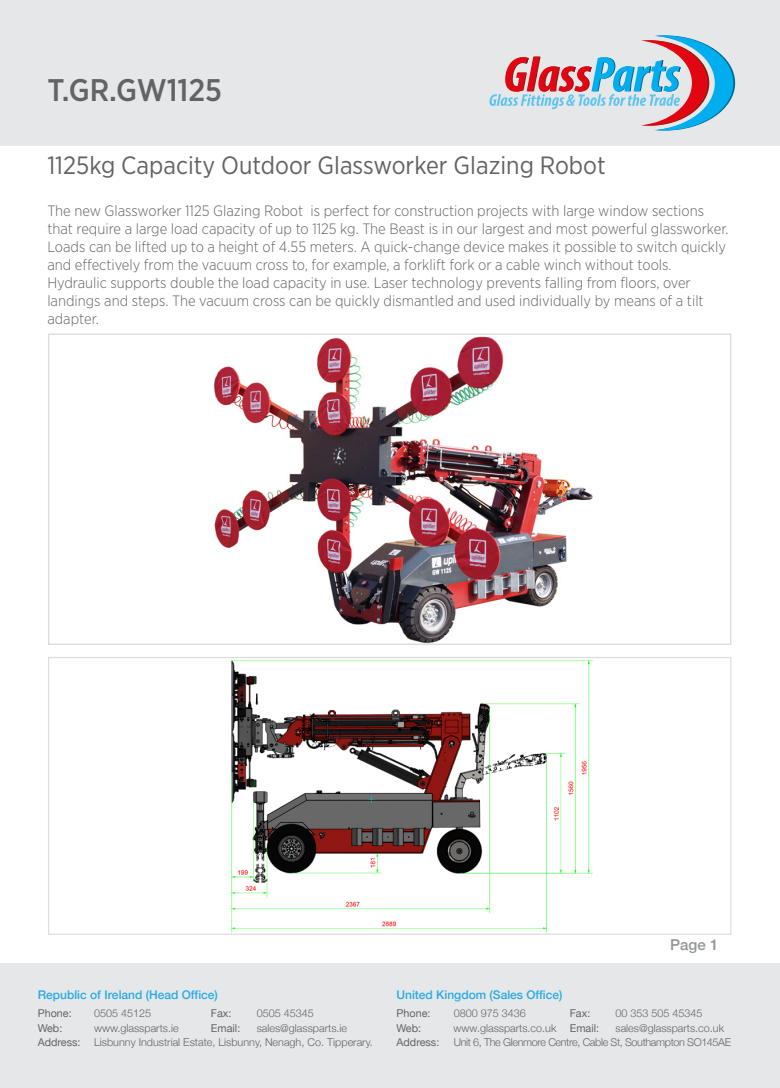
<style>
.page{position:relative;width:780px;height:1088px;background:#fff}
.page>*{position:absolute;margin:0;border:0;box-sizing:border-box;transform-origin:0 0}
.t1{font:500 31.25px "Gotham Narrow";color:#636366}
.t2{font:25px "Gotham Narrow";color:#636366}
.t3{font:300 15px/18px "Gotham Narrow";color:#636366}
.t4{font:500 15px "Helvetica Neue";color:#939598}
.t5{font:500 12px "Helvetica Neue";color:#27abe2}
.t6{font:300 10.75px "Helvetica Neue";color:#636466}
.t7{font:10.75px "Helvetica Neue";color:#636466}
.t8{font:300 10.75px "Helvetica Neue";letter-spacing:-.035em;color:#636466}
.s1{font-weight:400}
</style>
<div class="page">
<div style="left:0;top:964px;width:26px;height:124px;background:#e6e7e9"></div>
<div style="left:0;top:0;width:26px;height:145px;background:#e6e7e9"></div>
<div style="left:10px;top:964px;width:770px;height:124px;background:#e6e7e9"></div>
<div style="left:10px;top:0;width:770px;height:145px;background:#e6e7e9"></div>
<svg style="left:489px;top:35px;width:246px;height:96px"></svg>
<img style="left:213px;top:336px;width:380px;height:307px">
<img style="left:231px;top:660px;width:362px;height:273px">
<div style="left:48px;top:657px;width:683px;height:278px;border:1px solid #dcdddf"></div>
<p class="t1" style="left:47px;top:70px;width:176px">T.GR.GW1125</p>
<p class="t2" style="left:47px;top:150px;width:560px">1125kg Capacity Outdoor Glassworker Glazing Robot</p>
<p class="t3" style="left:47px;top:202px;width:682px">The new Glassworker 1125 Glazing Robot is perfect for construction projects with large window sections that require a large load capacity of up to 1125 kg. The Beast is in our largest and most powerful glassworker.<br>Loads can be lifted up to a height of 4.55 meters. A quick-change device makes it possible to switch quickly and effectively from the vacuum cross to, for example, a forklift fork or a cable winch without tools.</p>
<p class="t3" style="left:47px;top:274px;width:658px">Hydraulic supports double the load capacity in use. Laser technology prevents falling from floors, over landings and steps. The vacuum cross can be quickly dismantled and used individually by means of a tilt adapter.</p>
<p class="t5" style="left:38px;top:985px;width:182px">Republic of Ireland (Head Office)</p>
<p class="t7" style="left:38px;top:1005px;width:35px">Phone:</p>
<p class="t6" style="left:94px;top:1005px;width:58px">0505 45125</p>
<p class="t7" style="left:211px;top:1005px;width:22px">Fax:</p>
<p class="t6" style="left:257px;top:1005px;width:58px">0505 45345</p>
<p class="t7" style="left:38px;top:1020px;width:26px">Web:</p>
<p class="t6" style="left:94px;top:1019px;width:86px">www.glassparts.ie</p>
<p class="t7" style="left:211px;top:1020px;width:31px">Email:</p>
<p class="t6" style="left:257px;top:1019px;width:92px">sales@glassparts.ie</p>
<p class="t7" style="left:38px;top:1034px;width:44px">Address:</p>
<p class="t6" style="left:94px;top:1033px;width:280px">Lisbunny Industrial Estate, Lisbunny, Nenagh, Co. Tipperary.</p>
<p class="t4" style="left:670px;top:933px;width:50px">Page 1</p>
<p class="t5" style="left:396px;top:985px;width:167px">United Kingdom (Sales Office)</p>
<p class="t7" style="left:396px;top:1005px;width:35px">Phone:</p>
<p class="t6" style="left:453px;top:1005px;width:73px">0800 975 3436</p>
<p class="t7" style="left:569px;top:1005px;width:22px">Fax:</p>
<p class="t6" style="left:615px;top:1005px;width:88px">00 353 505 45345</p>
<p class="t7" style="left:396px;top:1020px;width:26px">Web:</p>
<p class="t6" style="left:453px;top:1019px;width:147px">www.glassparts.co.uk <span class="s1">Email:</span></p>
<p class="t6" style="left:615px;top:1019px;width:110px">sales@glassparts.co.uk</p>
<p class="t7" style="left:396px;top:1034px;width:44px">Address:</p>
<p class="t8" style="left:453px;top:1033px;width:279px">Unit 6, The Glenmore Centre, Cable St, Southampton SO145AE</p>
</div>
